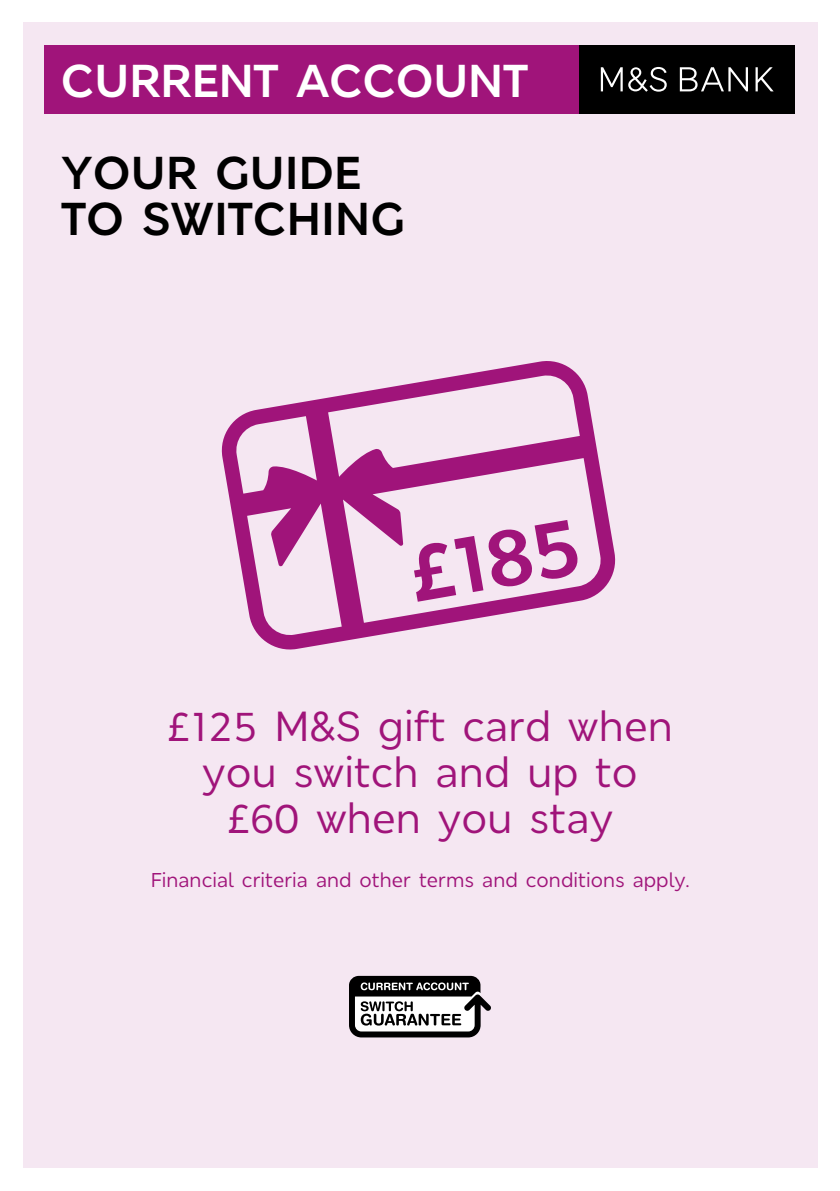
<style>
.page{position:relative;width:840px;height:1191px;background:#fff}
.page>*{position:absolute;margin:0;border:0;box-sizing:border-box;transform-origin:0 0}
.t1{font:700 46px/46px "M&S London";letter-spacing:.01em;color:#000}
.t2{font:700 46px "M&S London";color:#fff}
.t3{font:600 42px/46px "M&S London";color:#a0147a;text-align:center}
.t4{font:600 20px "M&S London";color:#a0147a}
</style>
<div class="page">
<div style="left:23px;top:23px;width:793px;height:1145px;background:#f5e7f2"></div>
<div style="left:578px;top:45px;width:216px;height:68px;background:#000"></div>
<svg style="left:600px;top:67px;width:66px;height:25px"></svg>
<svg style="left:679px;top:67px;width:68px;height:24px"></svg>
<svg style="left:755px;top:67px;width:18px;height:24px"></svg>
<div style="left:44px;top:45px;width:534px;height:68px;background:#a0147a"></div>
<svg style="left:222px;top:361px;width:392px;height:288px"></svg>
<svg style="left:349px;top:976px;width:141px;height:61px;background:#7d7c7d"></svg>
<svg style="left:414px;top:519px;width:166px;height:83px"></svg>
<p class="t2" style="left:61px;top:51px;width:467px">CURRENT ACCOUNT</p>
<p class="t1" style="left:61px;top:150px;width:344px">YOUR GUIDE<br>TO SWITCHING</p>
<p class="t3" style="left:167px;top:703px;width:507px">£125 M&amp;S gift card when you switch and up to £60 when you stay</p>
<p class="t4" style="left:151px;top:866px;width:539px">Financial criteria and other terms and conditions apply.</p>
</div>
